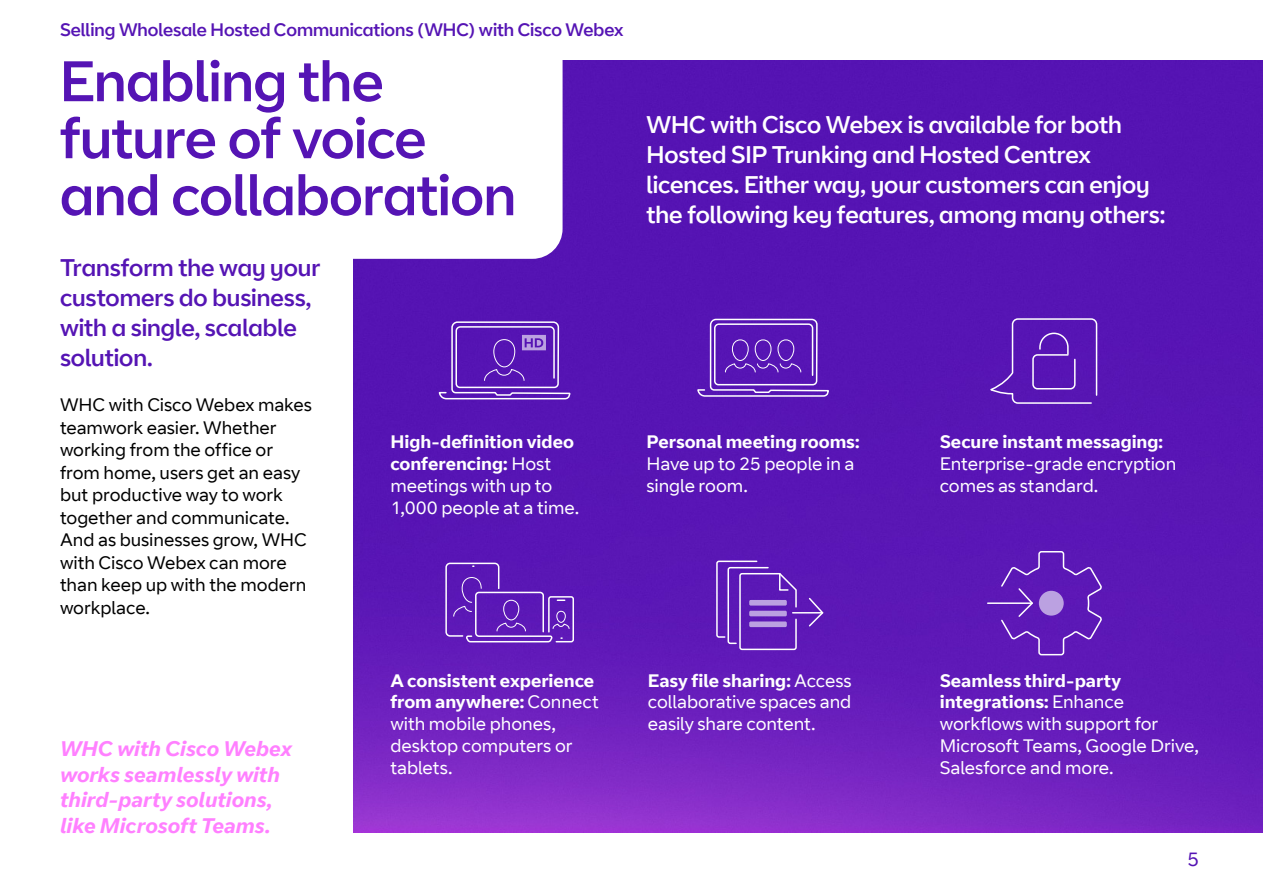
<style>
.page{position:relative;width:1263px;height:893px;background:#fff}
.page>*{position:absolute;margin:0;border:0;box-sizing:border-box;transform-origin:0 0}
.t1{font:57px/57px "BT Curve Headline";letter-spacing:-.01em;color:#5514b4}
.t2{font:24px/30px "BT Curve Headline";color:#fff}
.t3{font:24px/30px "BT Curve Headline";color:#5514b4}
.t4{font:italic 700 21px/25.5px "BT Curve";letter-spacing:-.005em;color:#ff80ff}
.t5{font:19.5px "BT Curve";color:#5514b4}
.t6{font:18px/21.8px "BT Curve";letter-spacing:-.005em;color:#fff}
.t7{font:18px/22.5px "BT Curve";letter-spacing:-.005em;color:#000}
.t8{font:18px "BT Curve Headline";color:#5514b4}
.t9{font:700 18px "BT Curve";color:#fff}
.s1{font-weight:700}
</style>
<div class="page">
<img style="left:353px;top:60px;width:910px;height:773px">
<svg style="left:353px;top:60px;width:209px;height:199px"></svg>
<svg style="left:438px;top:296px;width:133px;height:124px;background:#6428ba"></svg>
<svg style="left:696px;top:293px;width:134px;height:135px;background:#6428ba"></svg>
<svg style="left:989px;top:318px;width:109px;height:87px;background:#6528ba"></svg>
<svg style="left:445px;top:562px;width:130px;height:81px;background:#6d30bd"></svg>
<svg style="left:715px;top:560px;width:110px;height:91px;background:#6f33be"></svg>
<hr style="left:988px;top:602px;width:44px;height:2px;background:#fff">
<svg style="left:1000px;top:550px;width:103px;height:106px;background:#692bbc"></svg>
<p class="t8" style="left:60px;top:19px;width:565px">Selling Wholesale Hosted Communications (WHC) with Cisco Webex</p>
<h1 class="t1" style="left:60px;top:55px;width:458px">Enabling the future of voice and collaboration</h1>
<h2 class="t2" style="left:646px;top:111px;width:520px">WHC with Cisco Webex is available for both Hosted SIP Trunking and Hosted Centrex licences. Either way, your customers can enjoy the following key features, among many others:</h2>
<h2 class="t3" style="left:60px;top:254px;width:262px">Transform the way your customers do business, with a single, scalable solution.</h2>
<p class="t7" style="left:60px;top:394px;width:253px">WHC with Cisco Webex makes teamwork easier. Whether working from the office or from home, users get an easy but productive way to work together and communicate.<br>And as businesses grow, WHC with Cisco Webex can more than keep up with the modern workplace.</p>
<p class="t4" style="left:60px;top:737px;width:234px">WHC with Cisco Webex works seamlessly with third-party solutions, like Microsoft Teams.</p>
<p class="t6" style="left:390px;top:432px;width:190px"><span class="s1">High-definition video conferencing:</span> Host meetings with up to<br>1,000 people at a time.</p>
<p class="t9" style="left:646px;top:431px;width:214px">Personal meeting rooms:</p>
<p class="t6" style="left:646px;top:454px;width:210px">Have up to 25 people in a single room.</p>
<p class="t9" style="left:940px;top:431px;width:225px">Secure instant messaging:</p>
<p class="t6" style="left:940px;top:453px;width:238px">Enterprise-grade encryption comes as standard.</p>
<p class="t6" style="left:390px;top:670px;width:210px"><span class="s1">A consistent experience from anywhere:</span> Connect with mobile phones, desktop computers or tablets.</p>
<p class="t6" style="left:648px;top:670px;width:205px;text-align:justify"><span class="s1">Easy file sharing:</span> Access collaborative spaces and easily share content.</p>
<p class="t6" style="left:940px;top:670px;width:261px"><span class="s1">Seamless third-party integrations:</span> Enhance workflows with support for<br>Microsoft Teams, Google Drive,<br>Salesforce and more.</p>
<p class="t5" style="left:1187px;top:848px;width:13px">5</p>
</div>
